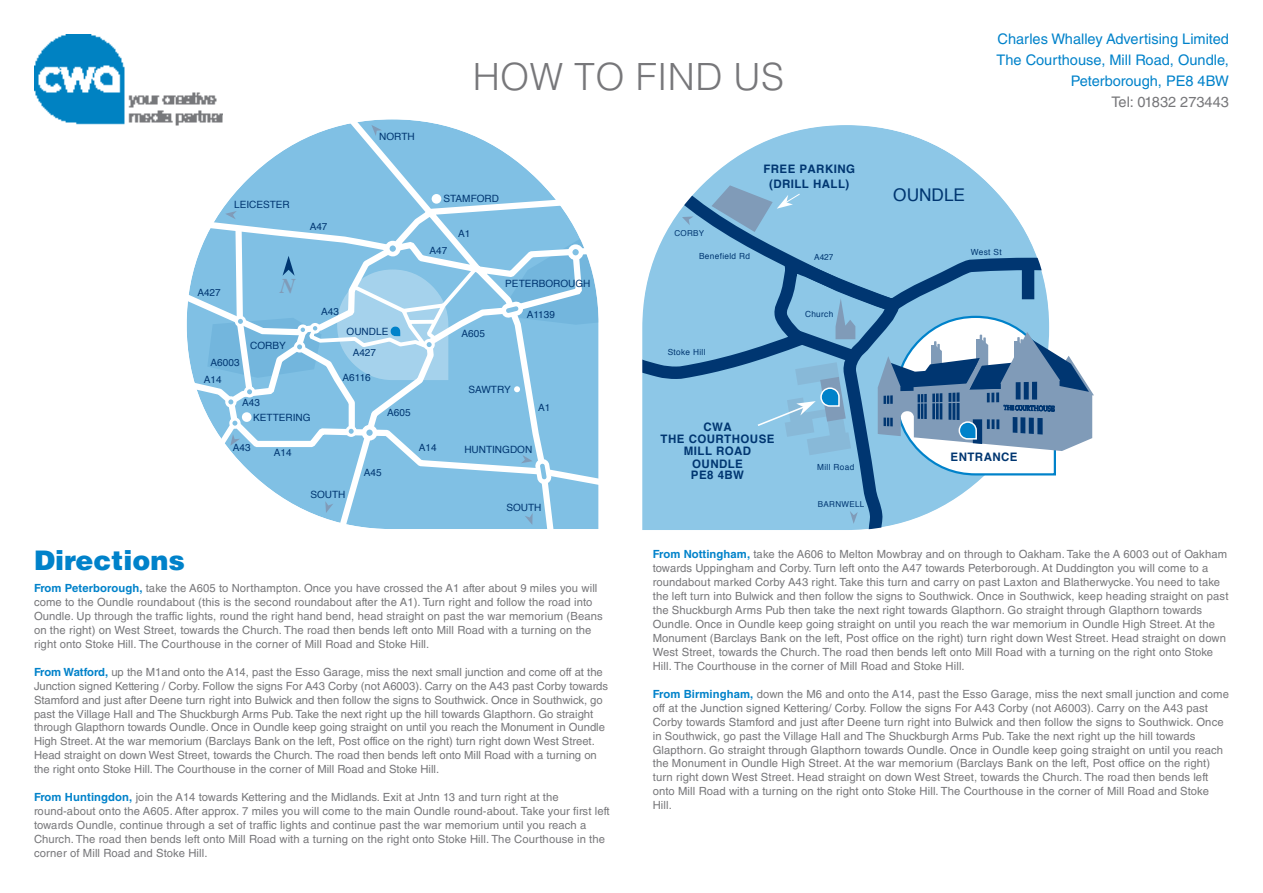
<style>
.page{position:relative;width:1263px;height:893px;background:#fff}
.page>*{position:absolute;margin:0;border:0;box-sizing:border-box;transform-origin:0 0}
.t1{font:300 37.5px "Helvetica LT Std";letter-spacing:.01em;color:#77777a}
.t2{font:900 27px "Helvetica LT Std";color:#0082ca}
.t3{font:italic 700 21px "Times";color:#809bb8}
.t4{font:17.55px "Helvetica";color:#003671}
.t5{font:14.55px/20.9px "Helvetica LT Std";color:#0082ca;text-align:right}
.t6{font:14.55px "Helvetica LT Std";color:#77777a}
.t7{font:700 11.7px/12.1px "Helvetica";letter-spacing:.04em;color:#003671;text-align:center}
.t8{font:11.25px/14px "Helvetica LT Std";letter-spacing:.01em;color:#77777a}
.t9{font:10.05px "Helvetica";color:#003671}
.t10{font:8.4px "Helvetica";letter-spacing:.04em;color:#003671}
.t11{font:8.25px "Helvetica";letter-spacing:.04em;color:#003671}
.t12{font:8.1px "Helvetica";letter-spacing:.04em;color:#003671}
.s1{font-weight:700;color:#0082ca}
</style>
<div class="page">
<img style="left:34px;top:34px;width:183px;height:92px">
<svg style="left:202px;top:113px;width:397px;height:416px"></svg>
<svg style="left:514px;top:386px;width:6px;height:6px"></svg>
<div style="left:432px;top:194px;width:9px;height:10px;background:#fff;border-radius:50%"></div>
<svg style="left:371px;top:125px;width:11px;height:11px"></svg>
<svg style="left:325px;top:501px;width:8px;height:12px"></svg>
<svg style="left:521px;top:455px;width:78px;height:74px;background:#95cae8"></svg>
<svg style="left:499px;top:234px;width:100px;height:91px"></svg>
<div style="left:570px;top:247px;width:11px;height:11px;background:#80c0e4;border-radius:50%"></div>
<div style="left:568px;top:244px;width:15px;height:16px;border:5px solid #fff;border-radius:50%"></div>
<svg style="left:186px;top:211px;width:294px;height:252px"></svg>
<svg style="left:642px;top:125px;width:407px;height:405px;fill:#8dc7e7"></svg>
<svg style="left:877px;top:315px;width:217px;height:162px"></svg>
<h1 class="t1" style="left:473px;top:53px;width:313px">HOW TO FIND US</h1>
<p class="t9" style="left:379px;top:129px;width:37px">NORTH</p>
<p class="t9" style="left:234px;top:197px;width:57px">LEICESTER</p>
<p class="t9" style="left:310px;top:219px;width:19px">A47</p>
<p class="t9" style="left:197px;top:284px;width:25px">A427</p>
<h3 class="t3" style="left:280px;top:266px;width:17px">N</h3>
<p class="t9" style="left:211px;top:355px;width:30px">A6003</p>
<p class="t9" style="left:204px;top:371px;width:19px">A14</p>
<p class="t9" style="left:250px;top:337px;width:37px">CORBY</p>
<p class="t9" style="left:321px;top:303px;width:19px">A43</p>
<p class="t9" style="left:347px;top:323px;width:43px">OUNDLE</p>
<p class="t9" style="left:353px;top:345px;width:25px">A427</p>
<p class="t9" style="left:343px;top:370px;width:30px">A6116</p>
<p class="t9" style="left:444px;top:191px;width:57px">STAMFORD</p>
<p class="t9" style="left:430px;top:243px;width:19px">A47</p>
<p class="t9" style="left:458px;top:225px;width:14px">A1</p>
<p class="t9" style="left:461px;top:325px;width:25px">A605</p>
<p class="t9" style="left:505px;top:276px;width:87px">PETERBOROUGH</p>
<p class="t9" style="left:527px;top:307px;width:30px">A1139</p>
<p class="t9" style="left:468px;top:381px;width:44px">SAWTRY</p>
<p class="t7" style="left:763px;top:161px;width:93px;line-height:14.9px">FREE PARKING (DRILL HALL)</p>
<p class="t12" style="left:674px;top:226px;width:31px">CORBY</p>
<p class="t10" style="left:699px;top:249px;width:52px">Benefield Rd</p>
<p class="t10" style="left:814px;top:251px;width:21px">A427</p>
<p class="t10" style="left:668px;top:346px;width:39px">Stoke Hill</p>
<p class="t10" style="left:805px;top:308px;width:30px">Church</p>
<p class="t9" style="left:242px;top:395px;width:19px">A43</p>
<p class="t9" style="left:253px;top:409px;width:59px">KETTERING</p>
<p class="t9" style="left:387px;top:405px;width:25px">A605</p>
<p class="t9" style="left:538px;top:400px;width:14px">A1</p>
<p class="t9" style="left:233px;top:439px;width:19px">A43</p>
<p class="t9" style="left:464px;top:442px;width:69px">HUNTINGDON</p>
<p class="t9" style="left:419px;top:440px;width:19px">A14</p>
<p class="t9" style="left:274px;top:445px;width:19px">A14</p>
<p class="t9" style="left:310px;top:486px;width:37px">SOUTH</p>
<p class="t9" style="left:364px;top:464px;width:19px">A45</p>
<p class="t9" style="left:506px;top:500px;width:37px">SOUTH</p>
<p class="t7" style="left:661px;top:421px;width:115px">CWA<br>THE COURTHOUSE<br>MILL ROAD<br>OUNDLE<br>PE8 4BW</p>
<p class="t10" style="left:817px;top:461px;width:39px">Mill Road</p>
<p class="t11" style="left:818px;top:498px;width:48px">BARNWELL</p>
<h3 class="t4" style="left:893px;top:182px;width:73px">OUNDLE</h3>
<p class="t5" style="left:996px;top:29px;width:234px">Charles Whalley Advertising Limited<br>The Courthouse, Mill Road, Oundle,<br>Peterborough, PE8 4BW</p>
<p class="t6" style="left:1111px;top:93px;width:119px">Tel: 01832 273443</p>
<p class="t10" style="left:971px;top:245px;width:32px">West St</p>
<p class="t7" style="left:951px;top:451px;width:68px">ENTRANCE</p>
<h2 class="t2" style="left:34px;top:542px;width:153px">Directions</h2>
<p class="t8" style="left:34px;top:581px;width:570px"><span class="s1">From Peterborough,</span> take the A605 to Northampton. Once you have crossed the A1 after about 9 miles you will come to the Oundle roundabout (this is the second roundabout after the A1). Turn right and follow the road into Oundle. Up through the traffic lights, round the right hand bend, head straight on past the war memorium (Beans on the right) on West Street, towards the Church. The road then bends left onto Mill Road with a turning on the right onto Stoke Hill. The Courthouse in the corner of Mill Road and Stoke Hill.</p>
<p class="t8" style="left:34px;top:665px;width:576px"><span class="s1">From Watford,</span> up the M1and onto the A14, past the Esso Garage, miss the next small junction and come off at the Junction signed Kettering / Corby. Follow the signs For A43 Corby (not A6003). Carry on the A43 past Corby towards Stamford and just after Deene turn right into Bulwick and then follow the signs to Southwick. Once in Southwick, go past the Village Hall and The Shuckburgh Arms Pub. Take the next right up the hill towards Glapthorn. Go straight through Glapthorn towards Oundle. Once in Oundle keep going straight on until you reach the Monument in Oundle High Street. At the war memorium (Barclays Bank on the left, Post office on the right) turn right down West Street.<br>Head straight on down West Street, towards the Church. The road then bends left onto Mill Road with a turning on the right onto Stoke Hill. The Courthouse in the corner of Mill Road and Stoke Hill.</p>
<p class="t8" style="left:34px;top:790px;width:577px"><span class="s1">From Huntingdon,</span> join the A14 towards Kettering and the Midlands. Exit at Jntn 13 and turn right at the round-about onto the A605. After approx. 7 miles you will come to the main Oundle round-about. Take your first left towards Oundle, continue through a set of traffic lights and continue past the war memorium until you reach a Church. The road then bends left onto Mill Road with a turning on the right onto Stoke Hill. The Courthouse in the corner of Mill Road and Stoke Hill.</p>
<p class="t8" style="left:653px;top:547px;width:577px"><span class="s1">From Nottingham,</span> take the A606 to Melton Mowbray and on through to Oakham. Take the A 6003 out of Oakham towards Uppingham and Corby. Turn left onto the A47 towards Peterborough. At Duddington you will come to a roundabout marked Corby A43 right. Take this turn and carry on past Laxton and Blatherwycke. You need to take the left turn into Bulwick and then follow the signs to Southwick. Once in Southwick, keep heading straight on past the Shuckburgh Arms Pub then take the next right towards Glapthorn. Go straight through Glapthorn towards Oundle. Once in Oundle keep going straight on until you reach the war memorium in Oundle High Street. At the Monument (Barclays Bank on the left, Post office on the right) turn right down West Street. Head straight on down West Street, towards the Church. The road then bends left onto Mill Road with a turning on the right onto Stoke Hill. The Courthouse in the corner of Mill Road and Stoke Hill.</p>
<p class="t8" style="left:653px;top:687px;width:578px"><span class="s1">From Birmingham,</span> down the M6 and onto the A14, past the Esso Garage, miss the next small junction and come off at the Junction signed Kettering/ Corby. Follow the signs For A43 Corby (not A6003). Carry on the A43 past Corby towards Stamford and just after Deene turn right into Bulwick and then follow the signs to Southwick. Once in Southwick, go past the Village Hall and The Shuckburgh Arms Pub. Take the next right up the hill towards Glapthorn. Go straight through Glapthorn towards Oundle. Once in Oundle keep going straight on until you reach the Monument in Oundle High Street. At the war memorium (Barclays Bank on the left, Post office on the right) turn right down West Street. Head straight on down West Street, towards the Church. The road then bends left onto Mill Road with a turning on the right onto Stoke Hill. The Courthouse in the corner of Mill Road and Stoke Hill.</p>
</div>
